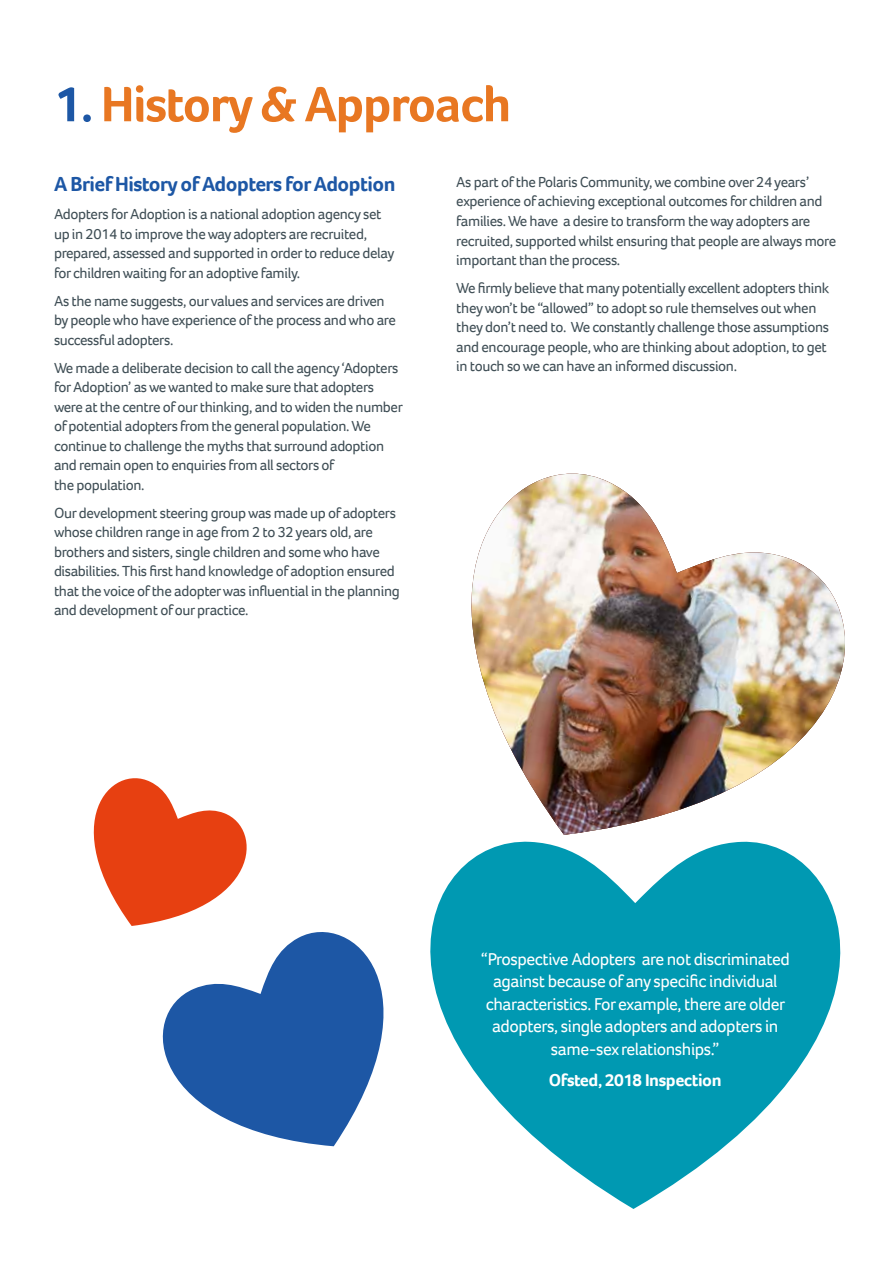
<style>
.page{position:relative;width:893px;height:1263px;background:#fff}
.page>*{position:absolute;margin:0;border:0;box-sizing:border-box;transform-origin:0 0}
.t1{font:700 51px "Foco";letter-spacing:-.025em;color:#e87722}
.t2{font:700 21px "Foco";letter-spacing:-.025em;color:#1d57a5}
.t3{font:17.7px/22.5px "Foco";letter-spacing:-.025em;color:#fff;text-align:center}
.t4{font:700 17.7px "Foco";letter-spacing:-.025em;color:#fff}
.t5{font:15px/19.5px "Foco";letter-spacing:-.025em;color:#3f4e55}
.s1{color:#1d57a5}
</style>
<div class="page">
<svg style="left:437px;top:841px;width:404px;height:368px;fill:#0099b2"></svg>
<svg style="left:93px;top:778px;width:154px;height:148px"></svg>
<img style="left:471px;top:474px;width:374px;height:361px">
<svg style="left:136px;top:909px;width:303px;height:237px"></svg>
<h1 class="t1" style="left:54px;top:70px;width:459px"><span class="s1">1.</span> History &amp; Approach</h1>
<h2 class="t2" style="left:54px;top:170px;width:343px">A Brief History of Adopters for Adoption</h2>
<p class="t5" style="left:54px;top:204px;width:342px">Adopters for Adoption is a national adoption agency set up in 2014 to improve the way adopters are recruited, prepared, assessed and supported in order to reduce delay for children waiting for an adoptive family.</p>
<p class="t5" style="left:54px;top:291px;width:343px">As the name suggests, our values and services are driven by people who have experience of the process and who are successful adopters.</p>
<p class="t5" style="left:54px;top:358px;width:350px">We made a deliberate decision to call the agency ‘Adopters for Adoption’ as we wanted to make sure that adopters were at the centre of our thinking, and to widen the number of potential adopters from the general population. We continue to challenge the myths that surround adoption and remain open to enquiries from all sectors of<br>the population.</p>
<p class="t5" style="left:54px;top:503px;width:347px">Our development steering group was made up of adopters whose children range in age from 2 to 32 years old, are brothers and sisters, single children and some who have disabilities. This first hand knowledge of adoption ensured that the voice of the adopter was influential in the planning and development of our practice.</p>
<p class="t5" style="left:456px;top:172px;width:381px">As part of the Polaris Community, we combine over 24 years’ experience of achieving exceptional outcomes for children and families. We have a desire to transform the way adopters are recruited, supported whilst ensuring that people are always more important than the process.</p>
<p class="t5" style="left:456px;top:278px;width:375px">We firmly believe that many potentially excellent adopters think they won’t be “allowed” to adopt so rule themselves out when they don’t need to. We constantly challenge those assumptions and encourage people, who are thinking about adoption, to get in touch so we can have an informed discussion.</p>
<p class="t3" style="left:481px;top:947px;width:310px">“Prospective Adopters are not discriminated against because of any specific individual characteristics. For example, there are older adopters, single adopters and adopters in same-sex relationships.”</p>
<p class="t4" style="left:549px;top:1069px;width:174px">Ofsted, 2018 Inspection</p>
</div>
